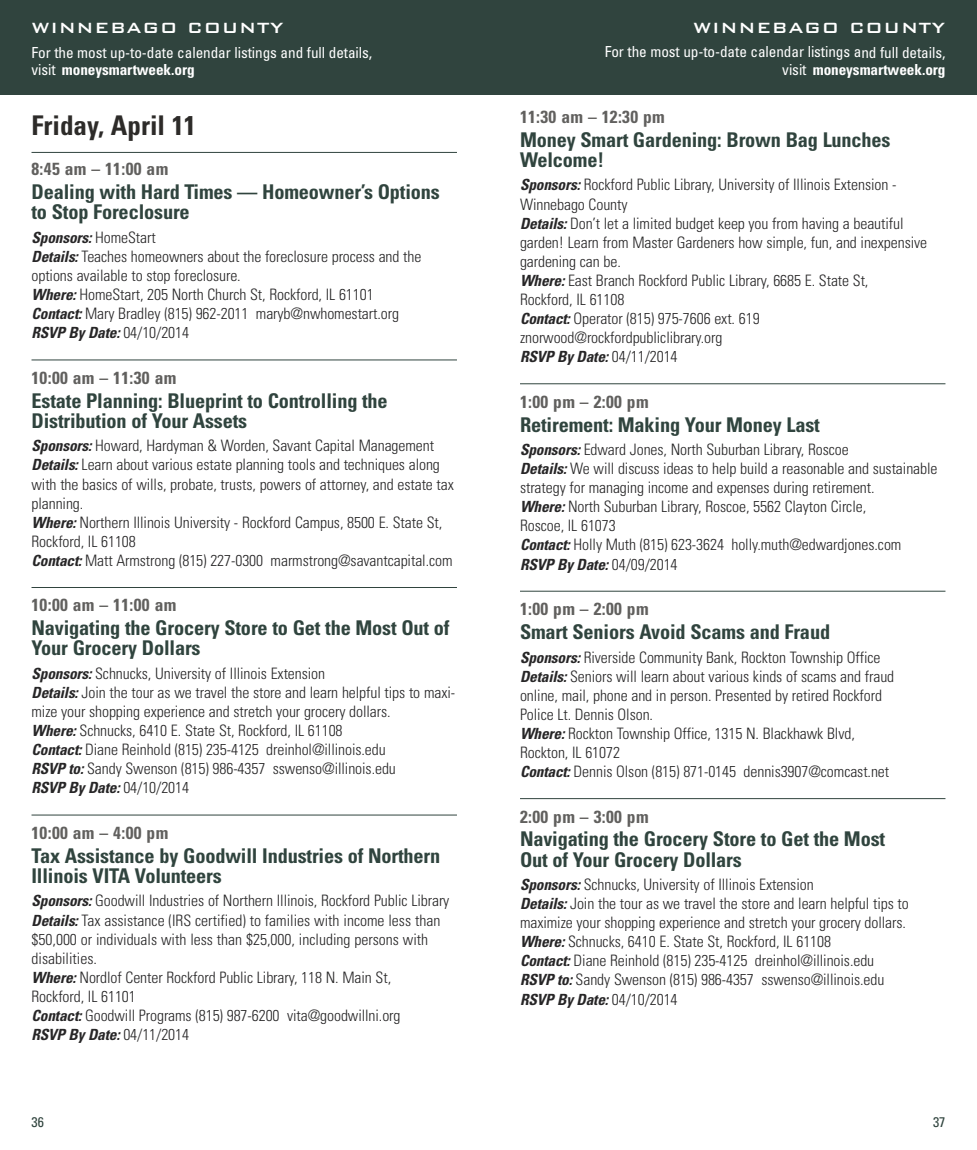
<style>
.page{position:relative;width:977px;height:1150px;background:#fff}
.page>*{position:absolute;margin:0;border:0;box-sizing:border-box;transform-origin:0 0}
.t1{font:700 condensed 27.12px "Univers";color:#2d2b29}
.t2{font:700 condensed 20.3px/20.1px "Univers";letter-spacing:-.01em;color:#30443e}
.t3{font:500 19.78px "Bank Gothic";letter-spacing:.035em;color:#fff}
.t4{font:700 condensed 17.5px "Univers";letter-spacing:.02em;color:#61605e}
.t5{font:300 condensed 15.75px/19.1px "Univers";letter-spacing:-.005em;color:#272627}
.t6{font:italic 700 condensed 15.4px "Univers";letter-spacing:-.01em;color:#272627}
.t7{font:condensed 15.22px/17.7px "Univers";letter-spacing:-.005em;color:#fff;text-align:right}
.t8{font:condensed 14px "Univers";color:#30443e}
.s1{font-weight:700}
.s2{font-weight:300;font-style:normal;font-size:15.75px}
.s3{font-weight:700;font-style:italic;font-size:15.4px}
</style>
<div class="page">
<hr style="left:520px;top:383px;width:425px;height:1px;background:#30443e">
<hr style="left:520px;top:591px;width:425px;height:1px;background:#30443e">
<hr style="left:520px;top:798px;width:425px;height:1px;background:#30443e">
<div style="left:488px;top:0;width:488px;height:94px;background:#30443e"></div>
<hr style="left:32px;top:152px;width:425px;height:1px;background:#30443e">
<hr style="left:32px;top:360px;width:425px;height:1px;background:#30443e">
<hr style="left:32px;top:587px;width:425px;height:1px;background:#30443e">
<hr style="left:32px;top:815px;width:425px;height:1px;background:#30443e">
<div style="left:0;top:0;width:488px;height:94px;background:#30443e"></div>
<p class="t3" style="left:31px;top:14px;width:253px">WINNEBAGO COUNTY</p>
<p class="t7" style="left:31px;top:45px;width:342px;text-align:left">For the most up-to-date calendar listings and full details, visit <span class="s1">moneysmartweek.org</span></p>
<h1 class="t1" style="left:32px;top:115px;width:166px">Friday, April 11</h1>
<p class="t4" style="left:32px;top:163px;width:138px">8:45 am – 11:00 am</p>
<p class="t2" style="left:32px;top:184px;width:410px">Dealing with Hard Times — Homeowner’s Options to Stop Foreclosure</p>
<p class="t6" style="left:32px;top:232px;width:126px">Sponsors: <span class="s2">HomeStart</span></p>
<p class="t5" style="left:31px;top:248px;width:391px"><span class="s3">Details:</span> Teaches homeowners about the foreclosure process and the options available to stop foreclosure.<br><span class="s3">Where:</span> HomeStart, 205 North Church St, Rockford, IL 61101<br><span class="s3">Contact:</span> Mary Bradley (815) 962-2011 maryb@nwhomestart.org</p>
<p class="t6" style="left:32px;top:327px;width:159px">RSVP By Date: <span class="s2">04/10/2014</span></p>
<p class="t4" style="left:32px;top:371px;width:146px">10:00 am – 11:30 am</p>
<p class="t2" style="left:32px;top:392px;width:358px">Estate Planning: Blueprint to Controlling the<br>Distribution of Your Assets</p>
<p class="t5" style="left:31px;top:438px;width:424px"><span class="s3">Sponsors:</span> Howard, Hardyman &amp; Worden, Savant Capital Management <span class="s3">Details:</span> Learn about various estate planning tools and techniques along with the basics of wills, probate, trusts, powers of attorney, and estate tax planning.<br><span class="s3">Where:</span> Northern Illinois University - Rockford Campus, 8500 E. State St, Rockford, IL 61108<br><span class="s3">Contact:</span> Matt Armstrong (815) 227-0300 marmstrong@savantcapital.com</p>
<p class="t4" style="left:32px;top:599px;width:146px">10:00 am – 11:00 am</p>
<p class="t2" style="left:32px;top:620px;width:419px">Navigating the Grocery Store to Get the Most Out of<br>Your Grocery Dollars</p>
<p class="t5" style="left:32px;top:665px;width:425px"><span class="s3">Sponsors:</span> Schnucks, University of Illinois Extension<br><span class="s3">Details:</span> Join the tour as we travel the store and learn helpful tips to maxi&shy;mize your shopping experience and stretch your grocery dollars.<br><span class="s3">Where:</span> Schnucks, 6410 E. State St, Rockford, IL 61108<br><span class="s3">Contact:</span> Diane Reinhold (815) 235-4125 dreinhol@illinois.edu<br><span class="s3">RSVP to:</span> Sandy Swenson (815) 986-4357 sswenso@illinois.edu</p>
<p class="t6" style="left:32px;top:782px;width:159px">RSVP By Date: <span class="s2">04/10/2014</span></p>
<p class="t4" style="left:32px;top:826px;width:138px">10:00 am – 4:00 pm</p>
<p class="t2" style="left:32px;top:847px;width:410px">Tax Assistance by Goodwill Industries of Northern<br>Illinois VITA Volunteers</p>
<p class="t5" style="left:31px;top:893px;width:419px"><span class="s3">Sponsors:</span> Goodwill Industries of Northern Illinois, Rockford Public Library <span class="s3">Details:</span> Tax assistance (IRS certified) to families with income less than $50,000 or individuals with less than $25,000, including persons with disabilities.<br><span class="s3">Where:</span> Nordlof Center Rockford Public Library, 118 N. Main St,<br>Rockford, IL 61101<br><span class="s3">Contact:</span> Goodwill Programs (815) 987-6200 vita@goodwillni.org</p>
<p class="t6" style="left:32px;top:1029px;width:159px">RSVP By Date: <span class="s2">04/11/2014</span></p>
<p class="t8" style="left:32px;top:1117px;width:14px">36</p>
<p class="t3" style="left:693px;top:14px;width:253px">WINNEBAGO COUNTY</p>
<p class="t7" style="left:604px;top:44px;width:342px">For the most up-to-date calendar listings and full details, visit <span class="s1">moneysmartweek.org</span></p>
<p class="t4" style="left:520px;top:110px;width:146px">11:30 am – 12:30 pm</p>
<p class="t2" style="left:520px;top:131px;width:372px">Money Smart Gardening: Brown Bag Lunches<br>Welcome!</p>
<p class="t5" style="left:520px;top:177px;width:408px"><span class="s3">Sponsors:</span> Rockford Public Library, University of Illinois Extension - Winnebago County<br><span class="s3">Details:</span> Don’t let a limited budget keep you from having a beautiful garden! Learn from Master Gardeners how simple, fun, and inexpensive gardening can be.<br><span class="s3">Where:</span> East Branch Rockford Public Library, 6685 E. State St,<br>Rockford, IL 61108<br><span class="s3">Contact:</span> Operator (815) 975-7606 ext. 619 znorwood@rockfordpubliclibrary.org</p>
<p class="t6" style="left:520px;top:351px;width:159px">RSVP By Date: <span class="s2">04/11/2014</span></p>
<p class="t4" style="left:520px;top:395px;width:130px">1:00 pm – 2:00 pm</p>
<p class="t2" style="left:520px;top:416px;width:301px">Retirement: Making Your Money Last</p>
<p class="t5" style="left:520px;top:441px;width:419px"><span class="s3">Sponsors:</span> Edward Jones, North Suburban Library, Roscoe<br><span class="s3">Details:</span> We will discuss ideas to help build a reasonable and sustainable strategy for managing income and expenses during retirement.<br><span class="s3">Where:</span> North Suburban Library, Roscoe, 5562 Clayton Circle,<br>Roscoe, IL 61073<br><span class="s3">Contact:</span> Holly Muth (815) 623-3624 holly.muth@edwardjones.com</p>
<p class="t6" style="left:520px;top:558px;width:159px">RSVP By Date: <span class="s2">04/09/2014</span></p>
<p class="t4" style="left:520px;top:602px;width:130px">1:00 pm – 2:00 pm</p>
<p class="t2" style="left:520px;top:623px;width:311px">Smart Seniors Avoid Scams and Fraud</p>
<p class="t5" style="left:520px;top:649px;width:376px"><span class="s3">Sponsors:</span> Riverside Community Bank, Rockton Township Office <span class="s3">Details:</span> Seniors will learn about various kinds of scams and fraud online, mail, phone and in person. Presented by retired Rockford Police Lt. Dennis Olson.<br><span class="s3">Where:</span> Rockton Township Office, 1315 N. Blackhawk Blvd, Rockton, IL 61072<br><span class="s3">Contact:</span> Dennis Olson (815) 871-0145 dennis3907@comcast.net</p>
<p class="t4" style="left:520px;top:810px;width:130px">2:00 pm – 3:00 pm</p>
<p class="t2" style="left:520px;top:831px;width:367px">Navigating the Grocery Store to Get the Most<br>Out of Your Grocery Dollars</p>
<p class="t5" style="left:520px;top:876px;width:390px"><span class="s3">Sponsors:</span> Schnucks, University of Illinois Extension<br><span class="s3">Details:</span> Join the tour as we travel the store and learn helpful tips to maximize your shopping experience and stretch your grocery dollars.<br><span class="s3">Where:</span> Schnucks, 6410 E. State St, Rockford, IL 61108<br><span class="s3">Contact:</span> Diane Reinhold (815) 235-4125 dreinhol@illinois.edu <span class="s3">RSVP to:</span> Sandy Swenson (815) 986-4357 sswenso@illinois.edu</p>
<p class="t6" style="left:520px;top:993px;width:159px">RSVP By Date: <span class="s2">04/10/2014</span></p>
<p class="t8" style="left:933px;top:1117px;width:14px">37</p>
</div>
